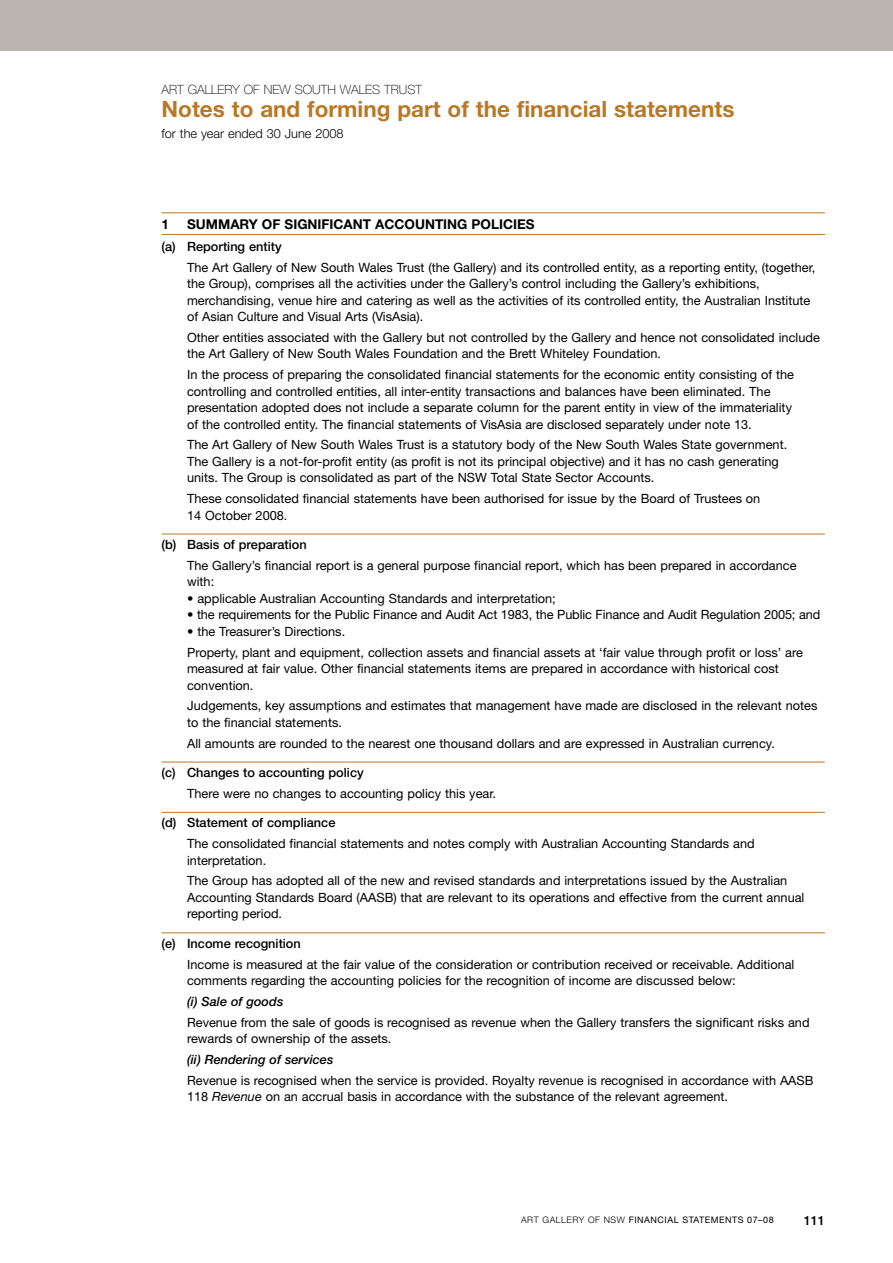
<style>
.page{position:relative;width:893px;height:1263px;background:#fff}
.page>*{position:absolute;margin:0;border:0;box-sizing:border-box;transform-origin:0 0}
.t1{font:700 22.5px "Helvetica Neue";color:#ba7825}
.t2{font:700 13.5px "Helvetica Neue";color:#000}
.t3{font:12.75px/16.5px "Helvetica Neue";color:#000}
.t4{font:500 12.75px "Helvetica Neue";color:#000}
.t5{font:italic 500 12.75px "Helvetica Neue";color:#000}
.t6{font:100 12.75px "Helvetica Neue";color:#000}
.t7{font:300 12.75px "Helvetica Neue";color:#000}
.t8{font:9px "Helvetica Neue";letter-spacing:.055em;color:#000}
.s1{font-style:italic}
.s2{font-weight:300}
</style>
<div class="page">
<div style="left:0;top:0;width:893px;height:51px;background:#bab5af"></div>
<hr style="left:162px;top:213px;width:663px;height:1px;background:#ba7825">
<hr style="left:162px;top:234px;width:663px;height:1px;background:#ba7825">
<hr style="left:162px;top:534px;width:663px;height:1px;background:#ba7825">
<hr style="left:162px;top:762px;width:663px;height:1px;background:#ba7825">
<hr style="left:162px;top:812px;width:663px;height:1px;background:#ba7825">
<hr style="left:162px;top:932px;width:663px;height:1px;background:#ba7825">
<p class="t6" style="left:162px;top:85px;width:262px">ART GALLERY OF NEW SOUTH WALES TRUST</p>
<h1 class="t1" style="left:162px;top:101px;width:574px">Notes to and forming part of the financial statements</h1>
<p class="t7" style="left:162px;top:129px;width:184px">for the year ended 30 June 2008</p>
<p class="t2" style="left:162px;top:219px;width:9px">1</p>
<p class="t2" style="left:187px;top:219px;width:349px">SUMMARY OF SIGNIFICANT ACCOUNTING POLICIES</p>
<p class="t4" style="left:162px;top:242px;width:122px">(a) Reporting entity</p>
<p class="t3" style="left:187px;top:260px;width:630px">The Art Gallery of New South Wales Trust (the Gallery) and its controlled entity, as a reporting entity, (together, the Group), comprises all the activities under the Gallery’s control including the Gallery’s exhibitions, merchandising, venue hire and catering as well as the activities of its controlled entity, the Australian Institute of Asian Culture and Visual Arts (VisAsia).</p>
<p class="t3" style="left:187px;top:330px;width:634px">Other entities associated with the Gallery but not controlled by the Gallery and hence not consolidated include the Art Gallery of New South Wales Foundation and the Brett Whiteley Foundation.</p>
<p class="t3" style="left:187px;top:367px;width:608px">In the process of preparing the consolidated financial statements for the economic entity consisting of the controlling and controlled entities, all inter-entity transactions and balances have been eliminated. The presentation adopted does not include a separate column for the parent entity in view of the immateriality of the controlled entity. The financial statements of VisAsia are disclosed separately under note 13.</p>
<p class="t3" style="left:187px;top:438px;width:602px">The Art Gallery of New South Wales Trust is a statutory body of the New South Wales State government.<br>The Gallery is a not-for-profit entity (as profit is not its principal objective) and it has no cash generating units. The Group is consolidated as part of the NSW Total State Sector Accounts.</p>
<p class="t3" style="left:187px;top:491px;width:575px">These consolidated financial statements have been authorised for issue by the Board of Trustees on<br>14 October 2008.</p>
<p class="t4" style="left:162px;top:540px;width:147px">(b) Basis of preparation</p>
<p class="t3" style="left:187px;top:558px;width:611px">The Gallery’s financial report is a general purpose financial report, which has been prepared in accordance with:</p>
<p class="t3" style="left:187px;top:591px;width:370px">• applicable Australian Accounting Standards and interpretation;</p>
<p class="t3" style="left:187px;top:608px;width:635px">• the requirements for the Public Finance and Audit Act 1983, the Public Finance and Audit Regulation 2005; and</p>
<p class="t3" style="left:187px;top:622px;width:617px;line-height:20.7px">• the Treasurer’s Directions.<br>Property, plant and equipment, collection assets and financial assets at ‘fair value through profit or loss’ are</p>
<p class="t3" style="left:187px;top:661px;width:593px">measured at fair value. Other financial statements items are prepared in accordance with historical cost convention.</p>
<p class="t3" style="left:187px;top:699px;width:632px">Judgements, key assumptions and estimates that management have made are disclosed in the relevant notes to the financial statements.</p>
<p class="t3" style="left:187px;top:736px;width:589px">All amounts are rounded to the nearest one thousand dollars and are expressed in Australian currency.</p>
<p class="t4" style="left:162px;top:768px;width:204px">(c) Changes to accounting policy</p>
<p class="t3" style="left:187px;top:786px;width:310px">There were no changes to accounting policy this year.</p>
<p class="t4" style="left:162px;top:818px;width:175px">(d) Statement of compliance</p>
<p class="t3" style="left:187px;top:836px;width:569px">The consolidated financial statements and notes comply with Australian Accounting Standards and interpretation.</p>
<p class="t3" style="left:187px;top:874px;width:619px">The Group has adopted all of the new and revised standards and interpretations issued by the Australian<br>Accounting Standards Board (AASB) that are relevant to its operations and effective from the current annual reporting period.</p>
<p class="t4" style="left:162px;top:939px;width:141px">(e) Income recognition</p>
<p class="t3" style="left:187px;top:957px;width:609px">Income is measured at the fair value of the consideration or contribution received or receivable. Additional comments regarding the accounting policies for the recognition of income are discussed below:</p>
<p class="t5" style="left:187px;top:997px;width:98px">(i) Sale of goods</p>
<p class="t3" style="left:187px;top:1015px;width:624px">Revenue from the sale of goods is recognised as revenue when the Gallery transfers the significant risks and rewards of ownership of the assets.</p>
<p class="t5" style="left:187px;top:1055px;width:148px">(ii) Rendering of services</p>
<p class="t3" style="left:187px;top:1073px;width:628px">Revenue is recognised when the service is provided. Royalty revenue is recognised in accordance with AASB<br>118 <span class="s1">Revenue</span> on an accrual basis in accordance with the substance of the relevant agreement.</p>
<p class="t8" style="left:521px;top:1216px;width:254px"><span class="s2">ART GALLERY OF NSW</span> FINANCIAL STATEMENTS 07–08</p>
<p class="t4" style="left:804px;top:1216px;width:23px">111</p>
</div>
